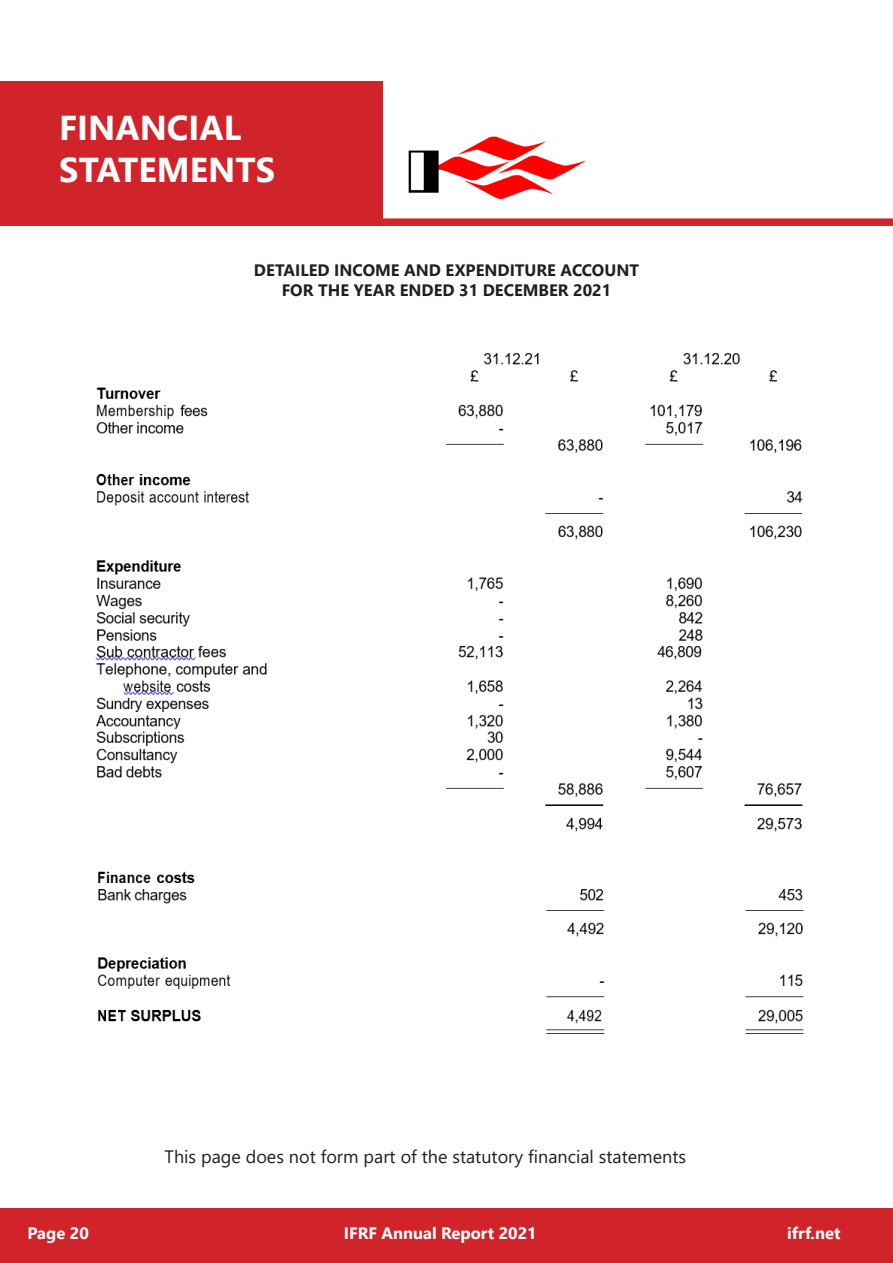
<style>
.page{position:relative;width:893px;height:1263px;background:#fff}
.page>*{position:absolute;margin:0;border:0;box-sizing:border-box;transform-origin:0 0}
.t1{font:700 34.5px/41.4px "Segoe UI";color:#fff}
.t2{font:18px "Segoe UI";color:#231f20}
.t3{font:700 16.5px "Segoe UI";color:#231f20}
.t4{font:700 16.5px "Segoe UI";color:#fff}
</style>
<div class="page">
<div style="left:0;top:1209px;width:893px;height:54px;background:#d1232a"></div>
<div style="left:0;top:81px;width:383px;height:145px;background:#d1232a"></div>
<div style="left:264px;top:218px;width:629px;height:8px;background:#d1232a"></div>
<img style="left:409px;top:136px;width:177px;height:62px">
<img style="left:95px;top:353px;width:708px;height:479px">
<img style="left:97px;top:871px;width:707px;height:163px">
<p class="t1" style="left:59px;top:105px;width:217px">FINANCIAL<br>STATEMENTS</p>
<p class="t3" style="left:254px;top:255px;width:387px">DETAILED INCOME AND EXPENDITURE ACCOUNT</p>
<p class="t3" style="left:282px;top:274px;width:331px">FOR THE YEAR ENDED 31 DECEMBER 2021</p>
<p class="t2" style="left:165px;top:1139px;width:523px">This page does not form part of the statutory financial statements</p>
<p class="t4" style="left:28px;top:1217px;width:63px">Page 20</p>
<p class="t4" style="left:344px;top:1217px;width:194px">IFRF Annual Report 2021</p>
<p class="t4" style="left:787px;top:1217px;width:55px">ifrf.net</p>
</div>
